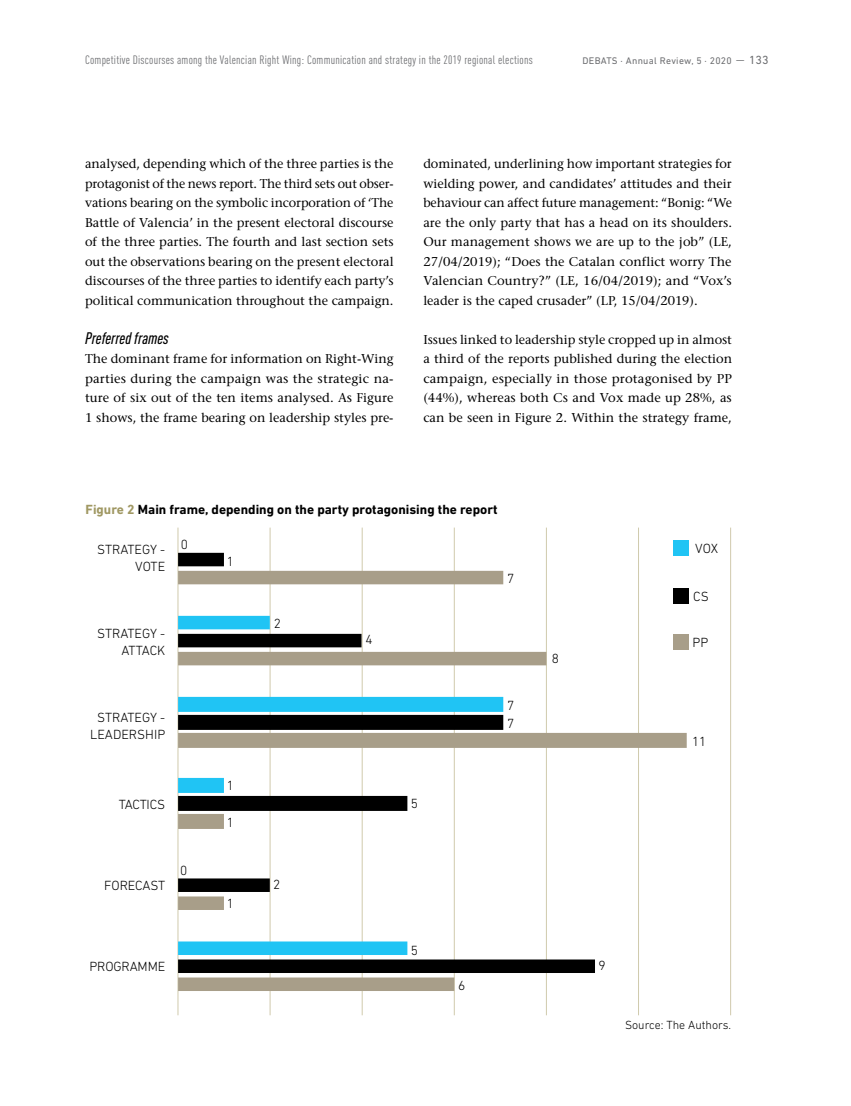
<style>
.page{position:relative;width:851px;height:1106px;background:#fff}
.page>*{position:absolute;margin:0;border:0;box-sizing:border-box;transform-origin:0 0}
.t1{font:italic 500 condensed 16.5px "DIN Pro";color:#000}
.t2{font:300 13.5px/16.2px "DIN Next LT Pro";letter-spacing:-.01em;color:#000;text-align:right}
.t3{font:700 13.5px "DIN Next LT Pro";color:#000}
.t4{font:12.75px/19.5px "Stone Serif";color:#000;text-align:justify}
.t5{font:condensed 12px "DIN Pro";letter-spacing:.02em;color:#6d6e71}
.t6{font:300 12px "DIN Next LT Pro";color:#000}
.t7{font:9.75px "DIN Next LT Pro";letter-spacing:.03em;color:#6d6e71}
.s1{font-size:12px}
.s2{color:#a09863}
</style>
<div class="page">
<hr style="left:177px;top:527px;width:1px;height:488px;background:#d0caad">
<hr style="left:270px;top:527px;width:1px;height:488px;background:#d0caad">
<hr style="left:362px;top:527px;width:1px;height:488px;background:#d0caad">
<hr style="left:454px;top:527px;width:1px;height:488px;background:#d0caad">
<hr style="left:546px;top:527px;width:1px;height:488px;background:#d0caad">
<hr style="left:638px;top:527px;width:1px;height:488px;background:#d0caad">
<hr style="left:730px;top:527px;width:1px;height:488px;background:#d0caad">
<svg style="left:178px;top:553px;width:325px;height:18px"></svg>
<svg style="left:178px;top:571px;width:508px;height:420px"></svg>
<div style="left:673px;top:540px;width:16px;height:15px;background:#20c4f4"></div>
<div style="left:673px;top:588px;width:16px;height:15px;background:#000"></div>
<div style="left:673px;top:634px;width:16px;height:16px;background:#a89e89"></div>
<p class="t5" style="left:85px;top:51px;width:449px">Competitive Discourses among the Valencian Right Wing: Communication and strategy in the 2019 regional elections</p>
<p class="t7" style="left:582px;top:55px;width:187px">DEBATS · Annual Review, 5 · 2020 — <span class="s1">133</span></p>
<p class="t4" style="left:85px;top:154px;width:310px">analysed, depending which of the three parties is the protagonist of the news report. The third sets out obser&shy;vations bearing on the symbolic incorporation of ‘The Battle of Valencia’ in the present electoral discourse of the three parties. The fourth and last section sets out the observations bearing on the present electoral discourses of the three parties to identify each party’s political communication throughout the campaign.</p>
<p class="t1" style="left:85px;top:326px;width:85px">Preferred frames</p>
<p class="t4" style="left:85px;top:349px;width:310px">The dominant frame for information on Right-Wing parties during the campaign was the strategic na&shy;ture of six out of the ten items analysed. As Figure 1 shows, the frame bearing on leadership styles pre-</p>
<p class="t4" style="left:423px;top:154px;width:310px">dominated, underlining how important strategies for wielding power, and candidates’ attitudes and their behaviour can affect future management: “Bonig: “We are the only party that has a head on its shoulders.<br>Our management shows we are up to the job” (LE, 27/04/2019); “Does the Catalan conflict worry The Valencian Country?” (LE, 16/04/2019); and “Vox’s leader is the caped crusader” (LP, 15/04/2019).</p>
<p class="t4" style="left:423px;top:330px;width:310px">Issues linked to leadership style cropped up in almost a third of the reports published during the election campaign, especially in those protagonised by PP (44%), whereas both Cs and Vox made up 28%, as can be seen in Figure 2. Within the strategy frame,</p>
<p class="t3" style="left:85px;top:501px;width:413px"><span class="s2">Figure 2</span> Main frame, depending on the party protagonising the report</p>
<p class="t2" style="left:97px;top:541px;width:70px">STRATEGY -<br>VOTE</p>
<p class="t2" style="left:181px;top:536px;width:9px">0</p>
<p class="t2" style="left:227px;top:553px;width:9px">1</p>
<p class="t2" style="left:507px;top:569px;width:9px">7</p>
<p class="t2" style="left:97px;top:625px;width:70px">STRATEGY -<br>ATTACK</p>
<p class="t2" style="left:274px;top:615px;width:9px">2</p>
<p class="t2" style="left:365px;top:631px;width:9px">4</p>
<p class="t2" style="left:90px;top:709px;width:76px;text-align:center">STRATEGY -<br>LEADERSHIP</p>
<p class="t2" style="left:119px;top:795px;width:48px">TACTICS</p>
<p class="t2" style="left:104px;top:877px;width:63px">FORECAST</p>
<p class="t2" style="left:180px;top:861px;width:9px">0</p>
<p class="t2" style="left:89px;top:958px;width:77px">PROGRAMME</p>
<p class="t2" style="left:227px;top:777px;width:9px">1</p>
<p class="t2" style="left:227px;top:814px;width:9px">1</p>
<p class="t2" style="left:227px;top:895px;width:9px">1</p>
<p class="t2" style="left:273px;top:876px;width:9px">2</p>
<p class="t2" style="left:410px;top:795px;width:9px">5</p>
<p class="t2" style="left:507px;top:695px;width:9px;line-height:18.6px;text-align:left">7<br>7</p>
<p class="t2" style="left:410px;top:941px;width:9px">5</p>
<p class="t2" style="left:458px;top:977px;width:9px">6</p>
<p class="t2" style="left:552px;top:650px;width:9px">8</p>
<p class="t2" style="left:695px;top:540px;width:24px">VOX</p>
<p class="t2" style="left:693px;top:588px;width:17px">CS</p>
<p class="t2" style="left:692px;top:634px;width:17px">PP</p>
<p class="t2" style="left:692px;top:733px;width:16px">11</p>
<p class="t2" style="left:598px;top:957px;width:9px">9</p>
<p class="t6" style="left:625px;top:1018px;width:108px">Source: The Authors.</p>
</div>
